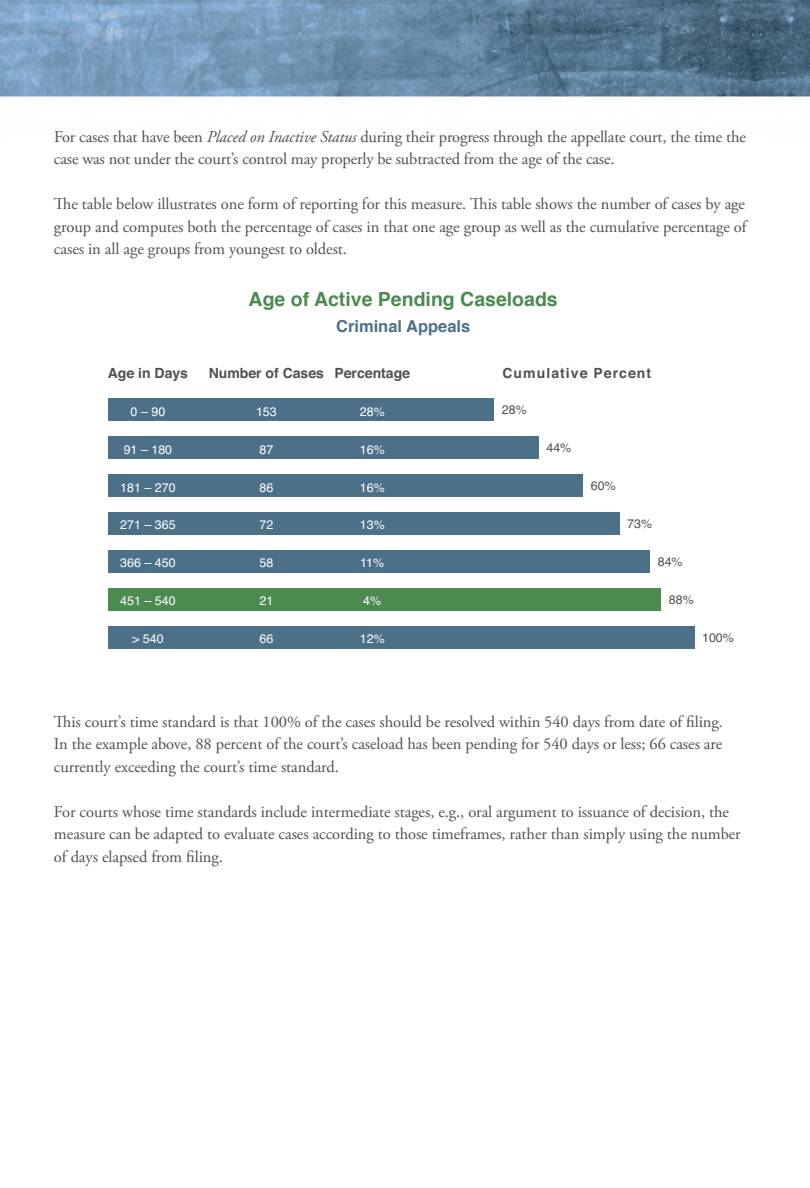
<style>
.page{position:relative;width:810px;height:1188px;background:#fff}
.page>*{position:absolute;margin:0;border:0;box-sizing:border-box;transform-origin:0 0}
.t1{font:700 19.5px "Helvetica";color:#4b8b4f}
.t2{font:16.5px/22.5px "Adobe Garamond Pro";letter-spacing:-.005em;color:#505052}
.t3{font:700 16.5px "Helvetica";color:#4c7088}
.t4{font:700 13.95px "Helvetica";color:#505052}
.t5{font:700 13.95px "Helvetica";letter-spacing:.075em;color:#505052}
.t6{font:12.45px "Helvetica";color:#fff}
.t7{font:12.45px "Helvetica";color:#505052}
.s1{font-style:italic}
</style>
<div class="page">
<img style="left:0;top:0;width:810px;height:627px">
<div style="left:108px;top:589px;width:553px;height:22px;background:#4b8b4f"></div>
<div style="left:108px;top:627px;width:587px;height:22px;background:#4c7088"></div>
<div style="left:108px;top:551px;width:542px;height:22px;background:#4c7088"></div>
<div style="left:108px;top:513px;width:511px;height:22px;background:#4c7088"></div>
<div style="left:108px;top:475px;width:475px;height:22px;background:#4c7088"></div>
<div style="left:108px;top:437px;width:431px;height:22px;background:#4c7088"></div>
<div style="left:108px;top:399px;width:386px;height:22px;background:#4c7088"></div>
<p class="t2" style="left:54px;top:126px;width:693px">For cases that have been <span class="s1">Placed on Inactive Status</span> during their progress through the appellate court, the time the case was not under the court’s control may properly be subtracted from the age of the case.</p>
<p class="t2" style="left:54px;top:193px;width:694px;text-align:justify">The table below illustrates one form of reporting for this measure. This table shows the number of cases by age group and computes both the percentage of cases in that one age group as well as the cumulative percentage of cases in all age groups from youngest to oldest.</p>
<p class="t4" style="left:108px;top:362px;width:82px">Age in Days</p>
<p class="t6" style="left:131px;top:402px;width:36px">0 – 90</p>
<p class="t6" style="left:124px;top:440px;width:50px">91 – 180</p>
<p class="t6" style="left:120px;top:478px;width:57px">181 – 270</p>
<p class="t6" style="left:120px;top:516px;width:57px">271 – 365</p>
<p class="t6" style="left:120px;top:553px;width:57px">366 – 450</p>
<p class="t6" style="left:120px;top:591px;width:57px">451 – 540</p>
<p class="t6" style="left:132px;top:629px;width:33px">&gt; 540</p>
<p class="t1" style="left:249px;top:283px;width:311px">Age of Active Pending Caseloads</p>
<p class="t3" style="left:336px;top:313px;width:136px">Criminal Appeals</p>
<p class="t4" style="left:209px;top:362px;width:117px">Number of Cases</p>
<p class="t6" style="left:256px;top:402px;width:22px">153</p>
<p class="t6" style="left:259px;top:440px;width:15px">87</p>
<p class="t6" style="left:259px;top:478px;width:15px">86</p>
<p class="t6" style="left:259px;top:516px;width:15px">72</p>
<p class="t6" style="left:259px;top:553px;width:15px">58</p>
<p class="t6" style="left:259px;top:591px;width:15px">21</p>
<p class="t6" style="left:259px;top:629px;width:15px">66</p>
<p class="t4" style="left:335px;top:362px;width:77px">Percentage</p>
<p class="t6" style="left:360px;top:402px;width:26px">28%</p>
<p class="t6" style="left:360px;top:440px;width:26px">16%</p>
<p class="t6" style="left:360px;top:478px;width:26px">16%</p>
<p class="t6" style="left:360px;top:516px;width:26px">13%</p>
<p class="t6" style="left:360px;top:553px;width:26px">11%</p>
<p class="t6" style="left:363px;top:591px;width:19px">4%</p>
<p class="t6" style="left:360px;top:629px;width:26px">12%</p>
<p class="t5" style="left:502px;top:362px;width:150px">Cumulative Percent</p>
<p class="t7" style="left:502px;top:400px;width:26px">28%</p>
<p class="t7" style="left:546px;top:438px;width:26px">44%</p>
<p class="t7" style="left:591px;top:476px;width:26px">60%</p>
<p class="t7" style="left:627px;top:514px;width:26px">73%</p>
<p class="t7" style="left:658px;top:552px;width:26px">84%</p>
<p class="t7" style="left:669px;top:590px;width:26px">88%</p>
<p class="t7" style="left:702px;top:628px;width:33px">100%</p>
<p class="t2" style="left:54px;top:711px;width:670px;text-align:justify">This court’s time standard is that 100% of the cases should be resolved within 540 days from date of filing.<br>In the example above, 88 percent of the court’s caseload has been pending for 540 days or less; 66 cases are currently exceeding the court’s time standard.</p>
<p class="t2" style="left:54px;top:801px;width:688px">For courts whose time standards include intermediate stages, e.g., oral argument to issuance of decision, the measure can be adapted to evaluate cases according to those timeframes, rather than simply using the number of days elapsed from filing.</p>
</div>
